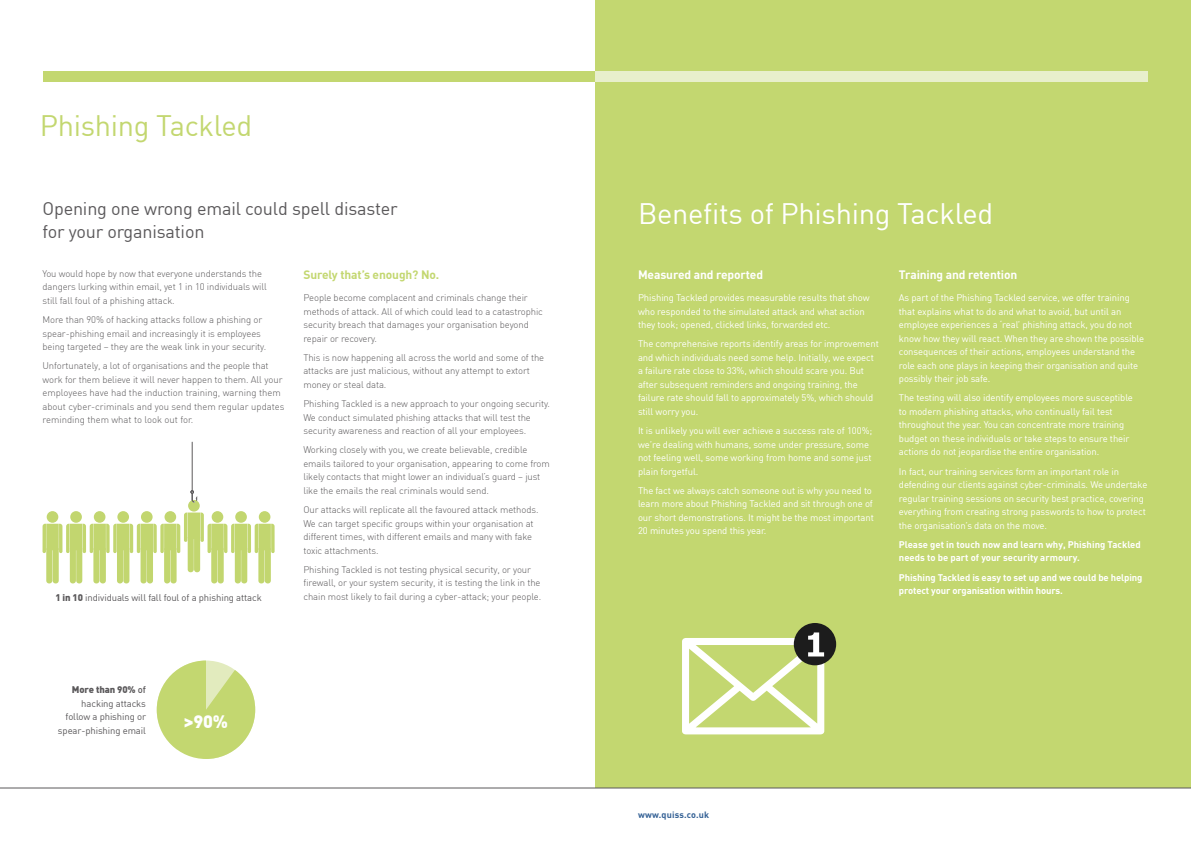
<style>
.page{position:relative;width:1191px;height:842px;background:#fff}
.page>*{position:absolute;margin:0;border:0;box-sizing:border-box;transform-origin:0 0}
.t1{font:29px "DIN";letter-spacing:-.01em;color:#fff}
.t2{font:29px "DIN";letter-spacing:-.01em;color:#c3d770}
.t3{font:18px/23px "DIN";letter-spacing:-.01em;color:#5b595b}
.t4{font:900 17.7px "DIN";color:#fff}
.t5{font:700 12px "DIN";letter-spacing:-.01em;color:#fff}
.t6{font:700 12px "DIN";letter-spacing:-.01em;color:#c3d770}
.t7{font:9.5px/13.5px "DIN";letter-spacing:-.01em;color:#fff}
.t8{font:300 9.5px/13.5px "DIN";letter-spacing:-.01em;color:#5b595b}
.t9{font:700 9.5px/13.5px "DIN";letter-spacing:-.01em;color:#fff}
.t10{font:9.5px/13.5px "DIN";letter-spacing:-.01em;color:#5b595b;text-align:right}
.t11{font:700 9px "DIN";letter-spacing:.02em;color:#346195}
.s1{font-weight:900}
.s2{font-weight:500}
</style>
<div class="page">
<div style="left:595px;top:0;width:596px;height:788px;background:#c3d770"></div>
<hr style="left:0;top:788px;width:1191px;height:1px;background:#5b595b">
<div style="left:43px;top:71px;width:552px;height:11px;background:#c3d770"></div>
<div style="left:595px;top:71px;width:553px;height:11px;background:#e8efcc"></div>
<svg style="left:157px;top:660px;width:98px;height:99px"></svg>
<div style="left:794px;top:623px;width:42px;height:42px;background:#1c1c1c;border-radius:50%"></div>
<svg style="left:682px;top:632px;width:142px;height:103px"></svg>
<hr style="left:192px;top:442px;width:1px;height:49px;background:#5c5a5b">
<svg style="left:43px;top:490px;width:232px;height:93px"></svg>
<h1 class="t2" style="left:40px;top:107px;width:214px">Phishing Tackled</h1>
<h2 class="t3" style="left:43px;top:197px;width:356px">Opening one wrong email could spell disaster for your organisation</h2>
<p class="t8" style="left:43px;top:267px;width:226px">You would hope by now that everyone understands the dangers lurking within email, yet 1 in 10 individuals will still fall foul of a phishing attack.</p>
<p class="t8" style="left:43px;top:313px;width:225px">More than 90% of hacking attacks follow a phishing or spear-phishing email and increasingly it is employees being targeted – they are the weak link in your security.</p>
<p class="t8" style="left:43px;top:359px;width:243px">Unfortunately, a lot of organisations and the people that work for them believe it will never happen to them. All your employees have had the induction training, warning them about cyber-criminals and you send them regular updates reminding them what to look out for.</p>
<p class="t10" style="left:55px;top:590px;width:208px"><span class="s1">1 in 10</span> individuals will fall foul of a phishing attack</p>
<p class="t6" style="left:303px;top:267px;width:137px">Surely that’s enough? No.</p>
<p class="t8" style="left:303px;top:291px;width:241px">People become complacent and criminals change their methods of attack. All of which could lead to a catastrophic security breach that damages your organisation beyond repair or recovery.</p>
<p class="t8" style="left:303px;top:351px;width:242px">This is now happening all across the world and some of the attacks are just malicious, without any attempt to extort money or steal data.</p>
<p class="t8" style="left:303px;top:397px;width:248px">Phishing Tackled is a new approach to your ongoing security.<br>We conduct simulated phishing attacks that will test the security awareness and reaction of all your employees.</p>
<p class="t8" style="left:303px;top:443px;width:248px">Working closely with you, we create believable, credible emails tailored to your organisation, appearing to come from likely contacts that might lower an individual’s guard – just like the emails the real criminals would send.</p>
<p class="t8" style="left:303px;top:503px;width:237px">Our attacks will replicate all the favoured attack methods.<br>We can target specific groups within your organisation at different times, with different emails and many with fake toxic attachments.</p>
<p class="t8" style="left:303px;top:562px;width:239px">Phishing Tackled is not testing physical security, or your firewall, or your system security, it is testing the link in the chain most likely to fail during a cyber-attack; your people.</p>
<p class="t10" style="left:58px;top:683px;width:90px"><span class="s1">More than 90%</span> <span class="s2">of </span>hacking attacks follow a phishing or spear-phishing email</p>
<h3 class="t4" style="left:184px;top:709px;width:46px">&gt;90%</h3>
<h1 class="t1" style="left:638px;top:195px;width:357px">Benefits of Phishing Tackled</h1>
<p class="t5" style="left:638px;top:267px;width:127px">Measured and reported</p>
<p class="t7" style="left:638px;top:291px;width:233px">Phishing Tackled provides measurable results that show who responded to the simulated attack and what action they took; opened, clicked links, forwarded etc.</p>
<p class="t7" style="left:638px;top:337px;width:242px">The comprehensive reports identify areas for improvement and which individuals need some help. Initially, we expect a failure rate close to 33%, which should scare you. But after subsequent reminders and ongoing training, the failure rate should fall to approximately 5%, which should still worry you.</p>
<p class="t7" style="left:638px;top:424px;width:236px">It is unlikely you will ever achieve a success rate of 100%; we’re dealing with humans, some under pressure, some not feeling well, some working from home and some just plain forgetful.</p>
<p class="t7" style="left:638px;top:483px;width:237px">The fact we always catch someone out is why you need to learn more about Phishing Tackled and sit through one of our short demonstrations. It might be the most important 20 minutes you spend this year.</p>
<p class="t5" style="left:899px;top:267px;width:120px">Training and retention</p>
<p class="t7" style="left:899px;top:291px;width:247px">As part of the Phishing Tackled service, we offer training that explains what to do and what to avoid, but until an employee experiences a ‘real’ phishing attack, you do not know how they will react. When they are shown the possible consequences of their actions, employees understand the role each one plays in keeping their organisation and quite possibly their job safe.</p>
<p class="t7" style="left:899px;top:391px;width:235px">The testing will also identify employees more susceptible to modern phishing attacks, who continually fail test throughout the year. You can concentrate more training budget on these individuals or take steps to ensure their actions do not jeopardise the entire organisation.</p>
<p class="t7" style="left:899px;top:464px;width:250px">In fact, our training services form an important role in defending our clients against cyber-criminals. We undertake regular training sessions on security best practice, covering everything from creating strong passwords to how to protect the organisation’s data on the move.</p>
<p class="t9" style="left:899px;top:537px;width:243px">Please get in touch now and learn why, Phishing Tackled needs to be part of your security armoury.</p>
<p class="t9" style="left:899px;top:570px;width:245px">Phishing Tackled is easy to set up and we could be helping protect your organisation within hours.</p>
<p class="t11" style="left:638px;top:809px;width:73px">www.quiss.co.uk</p>
</div>
